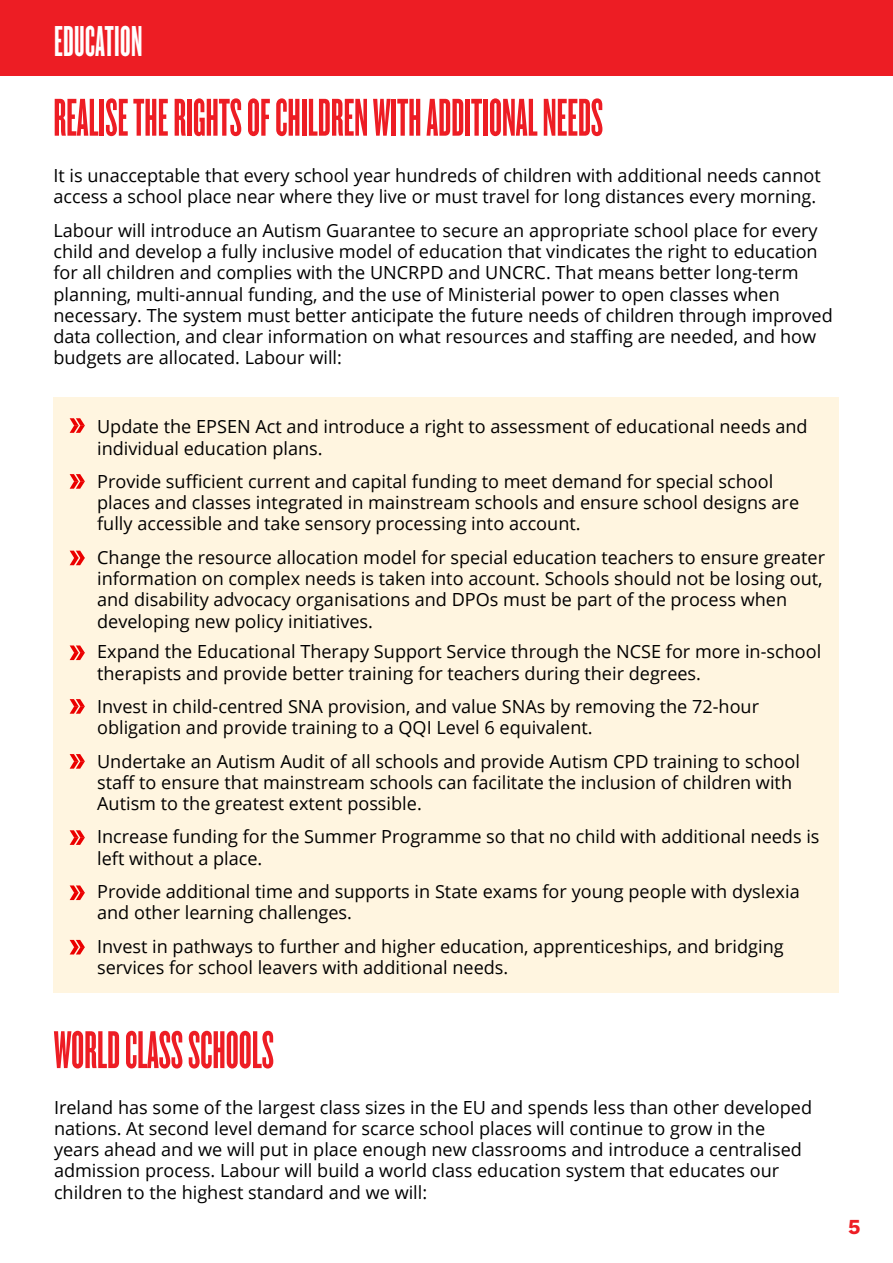
<style>
.page{position:relative;width:893px;height:1263px;background:#fff}
.page>*{position:absolute;margin:0;border:0;box-sizing:border-box;transform-origin:0 0}
.t1{font:55.35px "Knockout HTF66 Full Flyweight";color:#ed1d24}
.t2{font:45px "Knockout HTF66 Full Flyweight";letter-spacing:.01em;color:#fff}
.t3{font:700 21.3px "Work Sans";color:#ed1d24}
.t4{font:18.15px/21.3px "Open Sans";color:#000}
</style>
<div class="page">
<div style="left:54px;top:397px;width:785px;height:596px;background:#fff5e0"></div>
<svg style="left:70px;top:645px;width:15px;height:15px"></svg>
<svg style="left:70px;top:754px;width:15px;height:15px"></svg>
<svg style="left:70px;top:699px;width:15px;height:15px"></svg>
<svg style="left:70px;top:830px;width:15px;height:15px"></svg>
<svg style="left:70px;top:885px;width:15px;height:15px"></svg>
<svg style="left:70px;top:940px;width:15px;height:14px"></svg>
<div style="left:0;top:0;width:893px;height:75px;background:#ed1d24"></div>
<svg style="left:70px;top:418px;width:15px;height:15px"></svg>
<svg style="left:70px;top:474px;width:15px;height:15px"></svg>
<svg style="left:70px;top:551px;width:15px;height:14px"></svg>
<h2 class="t2" style="left:54px;top:19px;width:90px">EDUCATION</h2>
<h1 class="t1" style="left:53px;top:90px;width:551px">REALISE THE RIGHTS OF CHILDREN WITH ADDITIONAL NEEDS</h1>
<p class="t4" style="left:53px;top:164px;width:769px">It is unacceptable that every school year hundreds of children with additional needs cannot access a school place near where they live or must travel for long distances every morning.</p>
<p class="t4" style="left:53px;top:219px;width:781px">Labour will introduce an Autism Guarantee to secure an appropriate school place for every child and develop a fully inclusive model of education that vindicates the right to education for all children and complies with the UNCRPD and UNCRC. That means better long-term planning, multi-annual funding, and the use of Ministerial power to open classes when necessary. The system must better anticipate the future needs of children through improved data collection, and clear information on what resources and staffing are needed, and how budgets are allocated. Labour will:</p>
<p class="t4" style="left:97px;top:416px;width:712px">Update the EPSEN Act and introduce a right to assessment of educational needs and individual education plans.</p>
<p class="t4" style="left:97px;top:470px;width:703px">Provide sufficient current and capital funding to meet demand for special school places and classes integrated in mainstream schools and ensure school designs are fully accessible and take sensory processing into account.</p>
<p class="t4" style="left:97px;top:546px;width:729px">Change the resource allocation model for special education teachers to ensure greater information on complex needs is taken into account. Schools should not be losing out, and disability advocacy organisations and DPOs must be part of the process when developing new policy initiatives.</p>
<p class="t4" style="left:97px;top:641px;width:726px">Expand the Educational Therapy Support Service through the NCSE for more in-school therapists and provide better training for teachers during their degrees.</p>
<p class="t4" style="left:97px;top:695px;width:663px">Invest in child-centred SNA provision, and value SNAs by removing the 72-hour obligation and provide training to a QQI Level 6 equivalent.</p>
<p class="t4" style="left:97px;top:750px;width:704px">Undertake an Autism Audit of all schools and provide Autism CPD training to school staff to ensure that mainstream schools can facilitate the inclusion of children with<br>Autism to the greatest extent possible.</p>
<p class="t4" style="left:97px;top:826px;width:724px">Increase funding for the Summer Programme so that no child with additional needs is left without a place.</p>
<p class="t4" style="left:97px;top:880px;width:704px">Provide additional time and supports in State exams for young people with dyslexia and other learning challenges.</p>
<p class="t4" style="left:97px;top:935px;width:688px">Invest in pathways to further and higher education, apprenticeships, and bridging services for school leavers with additional needs.</p>
<h1 class="t1" style="left:54px;top:1022px;width:221px">WORLD CLASS SCHOOLS</h1>
<p class="t4" style="left:54px;top:1096px;width:760px">Ireland has some of the largest class sizes in the EU and spends less than other developed nations. At second level demand for scarce school places will continue to grow in the years ahead and we will put in place enough new classrooms and introduce a centralised admission process. Labour will build a world class education system that educates our children to the highest standard and we will:</p>
<p class="t3" style="left:848px;top:1211px;width:14px">5</p>
</div>
